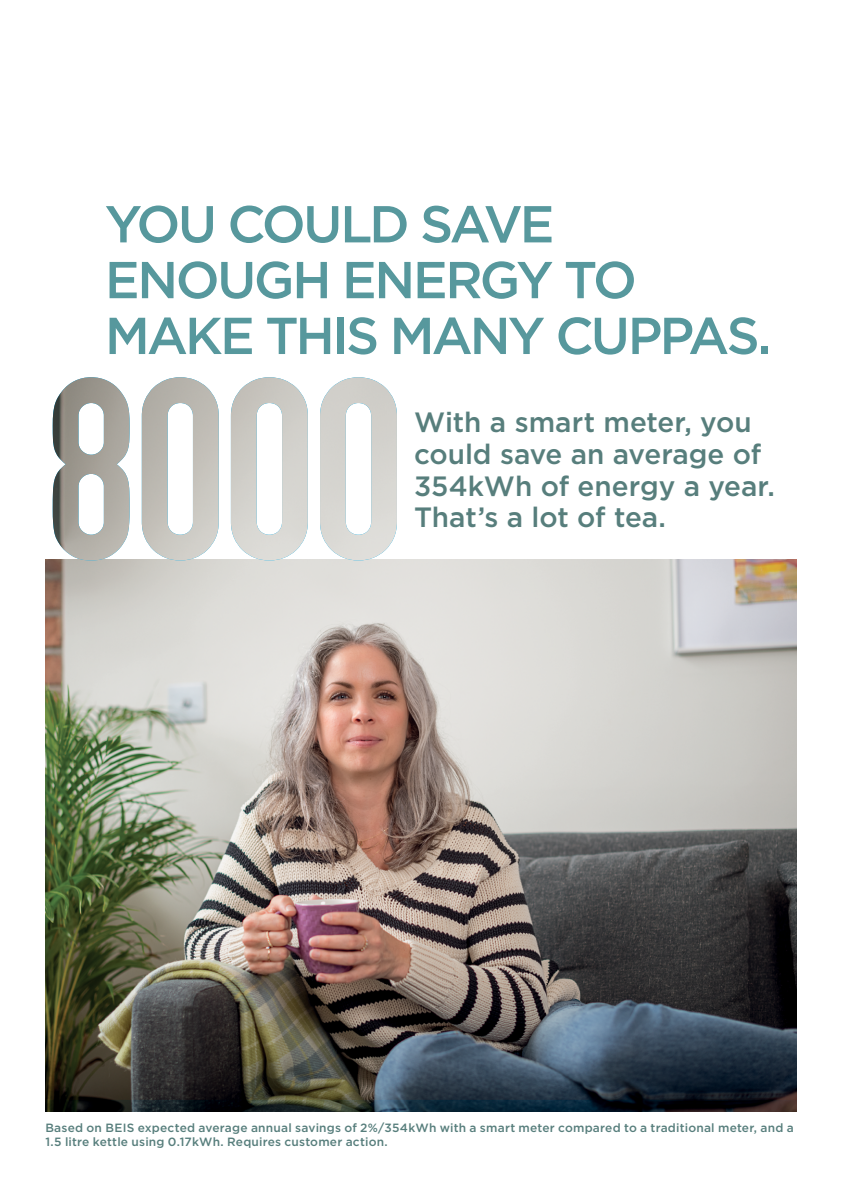
<style>
.page{position:relative;width:842px;height:1191px;background:#fff}
.page>*{position:absolute;margin:0;border:0;box-sizing:border-box;transform-origin:0 0}
.t1{font:500 51.8px/55.8px "Gotham HTF";letter-spacing:-.055em;color:#57989d}
.t2{font:500 27.8px/31.8px "Gotham HTF";letter-spacing:-.005em;color:#577e7c}
.t3{font:500 12px/14px "Gotham HTF";letter-spacing:.015em;color:#577e7c}
</style>
<div class="page">
<img style="left:46px;top:559px;width:750px;height:552px">
<img style="left:53px;top:377px;width:344px;height:183px">
<h1 class="t1" style="left:105px;top:195px;width:668px">YOU COULD SAVE<br>ENOUGH ENERGY TO<br>MAKE THIS MANY CUPPAS.</h1>
<h2 class="t2" style="left:414px;top:405px;width:362px">With a smart meter, you could save an average of<br>354kWh of energy a year.<br>That’s a lot of tea.</h2>
<p class="t3" style="left:45px;top:1120px;width:750px">Based on BEIS expected average annual savings of 2%/354kWh with a smart meter compared to a traditional meter, and a<br>1.5 litre kettle using 0.17kWh. Requires customer action.</p>
</div>
